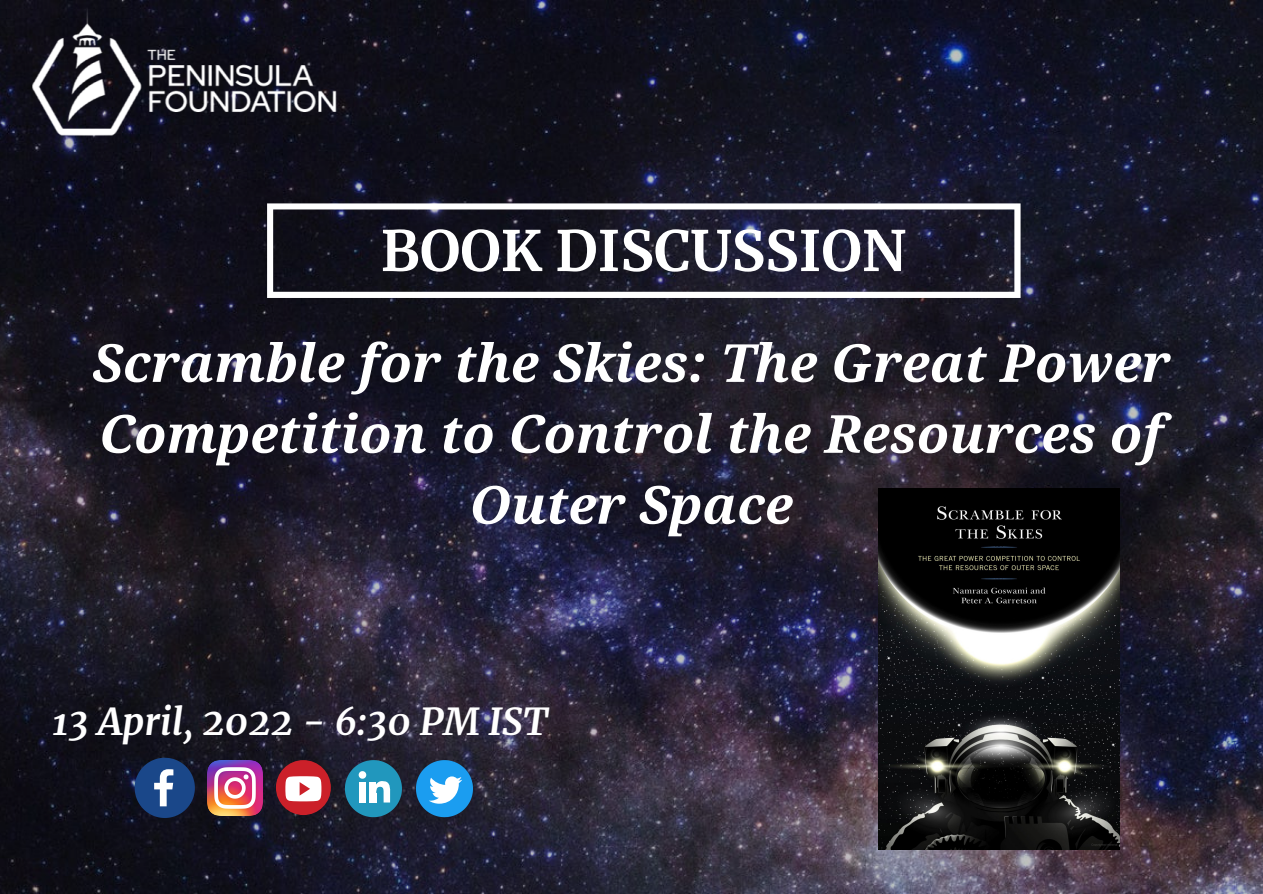
<style>
.page{position:relative;width:1263px;height:894px;background:#fff}
.page>*{position:absolute;margin:0;border:0;box-sizing:border-box;transform-origin:0 0}
.t1{font:700 55.5px "Merriweather";color:#fff}
.t2{font:italic 700 52.5px/70.8px "Noto Serif";color:#fff;text-align:center}
.t3{font:italic 700 37.5px "Merriweather";color:#fff}
</style>
<div class="page">
<img style="left:0;top:0;width:1263px;height:893px">
<svg style="left:267px;top:203px;width:753px;height:95px"></svg>
<img style="left:24px;top:0;width:313px;height:144px">
<img style="left:208px;top:759px;width:55px;height:55px">
<svg style="left:135px;top:757px;width:60px;height:60px"></svg>
<div style="left:276px;top:759px;width:55px;height:55px;background:#cb2029;border-radius:50%"></div>
<svg style="left:285px;top:776px;width:36px;height:25px"></svg>
<svg style="left:345px;top:759px;width:57px;height:58px"></svg>
<svg style="left:416px;top:759px;width:57px;height:58px"></svg>
<img style="left:879px;top:488px;width:240px;height:361px">
<p class="t1" style="left:381px;top:216px;width:527px">BOOK DISCUSSION</p>
<p class="t2" style="left:92px;top:326px;width:1079px">Scramble for the Skies: The Great Power<br>Competition to Control the Resources of<br>Outer Space</p>
<p class="t3" style="left:52px;top:697px;width:498px">13 April, 2022 - 6:30 PM IST</p>
</div>
